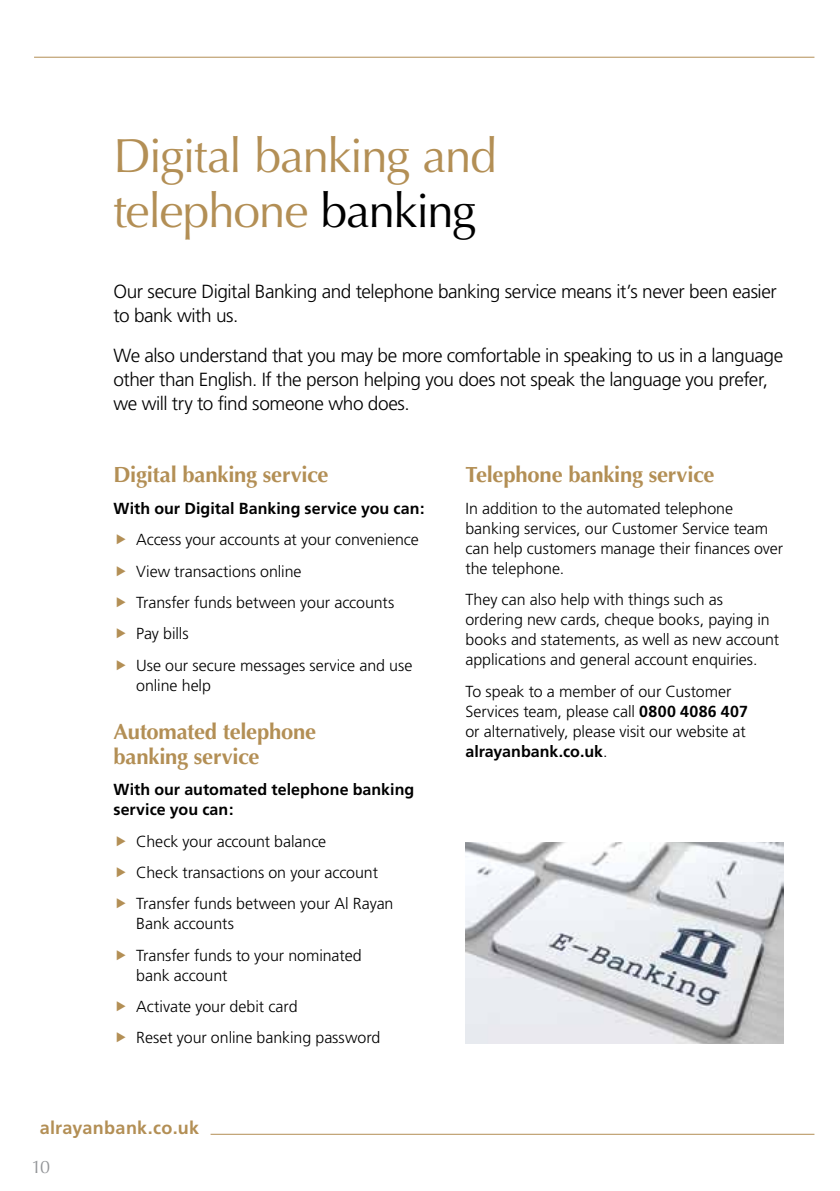
<style>
.page{position:relative;width:840px;height:1191px;background:#fff}
.page>*{position:absolute;margin:0;border:0;box-sizing:border-box;transform-origin:0 0}
.t1{font:48px/55.2px "Optima";letter-spacing:-.035em;color:#b38f55}
.t2{font:700 22px/25.2px "Optima";letter-spacing:-.01em;color:#b38f55}
.t3{font:300 19px/23.8px "Frutiger";letter-spacing:-.025em;color:#000}
.t4{font:700 18px "Frutiger";letter-spacing:.015em;color:#b38f55}
.t5{font:18px "Optima";color:#939598}
.t6{font:300 16px/31.4px "Frutiger";letter-spacing:-.005em;color:#000}
.t7{font:700 16px/20px "Frutiger";letter-spacing:.005em;color:#000}
.s1{color:#000}
.s2{font-weight:700}
</style>
<div class="page">
<hr style="left:34px;top:57px;width:780px;height:1px;background:#b38f55">
<hr style="left:210px;top:1133px;width:604px;height:1px;background:#b38f55">
<img style="left:465px;top:842px;width:317px;height:201px">
<h1 class="t1" style="left:113px;top:128px;width:384px">Digital banking and telephone <span class="s1">banking</span></h1>
<p class="t3" style="left:113px;top:280px;width:664px">Our secure Digital Banking and telephone banking service means it’s never been easier to bank with us.</p>
<p class="t3" style="left:113px;top:344px;width:670px">We also understand that you may be more comfortable in speaking to us in a language other than English. If the person helping you does not speak the language you prefer, we will try to find someone who does.</p>
<h2 class="t2" style="left:113px;top:463px;width:216px">Digital banking service</h2>
<p class="t7" style="left:113px;top:498px;width:312px">With our Digital Banking service you can:</p>
<p class="t6" style="left:136px;top:524px;width:284px">Access your accounts at your convenience<br>View transactions online<br>Transfer funds between your accounts<br>Pay bills<br>Use our secure messages service and use</p>
<p class="t6" style="left:136px;top:669px;width:76px">online help</p>
<h2 class="t2" style="left:113px;top:719px;width:204px">Automated telephone banking service</h2>
<p class="t7" style="left:113px;top:779px;width:302px">With our automated telephone banking service you can:</p>
<p class="t6" style="left:136px;top:825px;width:259px">Check your account balance<br>Check transactions on your account<br>Transfer funds between your Al Rayan</p>
<p class="t6" style="left:136px;top:908px;width:227px">Bank accounts<br>Transfer funds to your nominated</p>
<p class="t6" style="left:136px;top:959px;width:246px">bank account<br>Activate your debit card<br>Reset your online banking password</p>
<p class="t4" style="left:40px;top:1117px;width:161px">alrayanbank.co.uk</p>
<p class="t5" style="left:31px;top:1156px;width:20px">10</p>
<h2 class="t2" style="left:465px;top:463px;width:250px">Telephone banking service</h2>
<p class="t6" style="left:465px;top:498px;width:319px;line-height:20px">In addition to the automated telephone banking services, our Customer Service team can help customers manage their finances over the telephone.</p>
<p class="t6" style="left:465px;top:590px;width:315px;line-height:20px">They can also help with things such as ordering new cards, cheque books, paying in books and statements, as well as new account applications and general account enquiries.</p>
<p class="t6" style="left:465px;top:681px;width:284px;line-height:20px">To speak to a member of our Customer Services team, please call <span class="s2">0800 4086 407 </span>or alternatively, please visit our website at <span class="s2">alrayanbank.co.uk</span>.</p>
</div>
